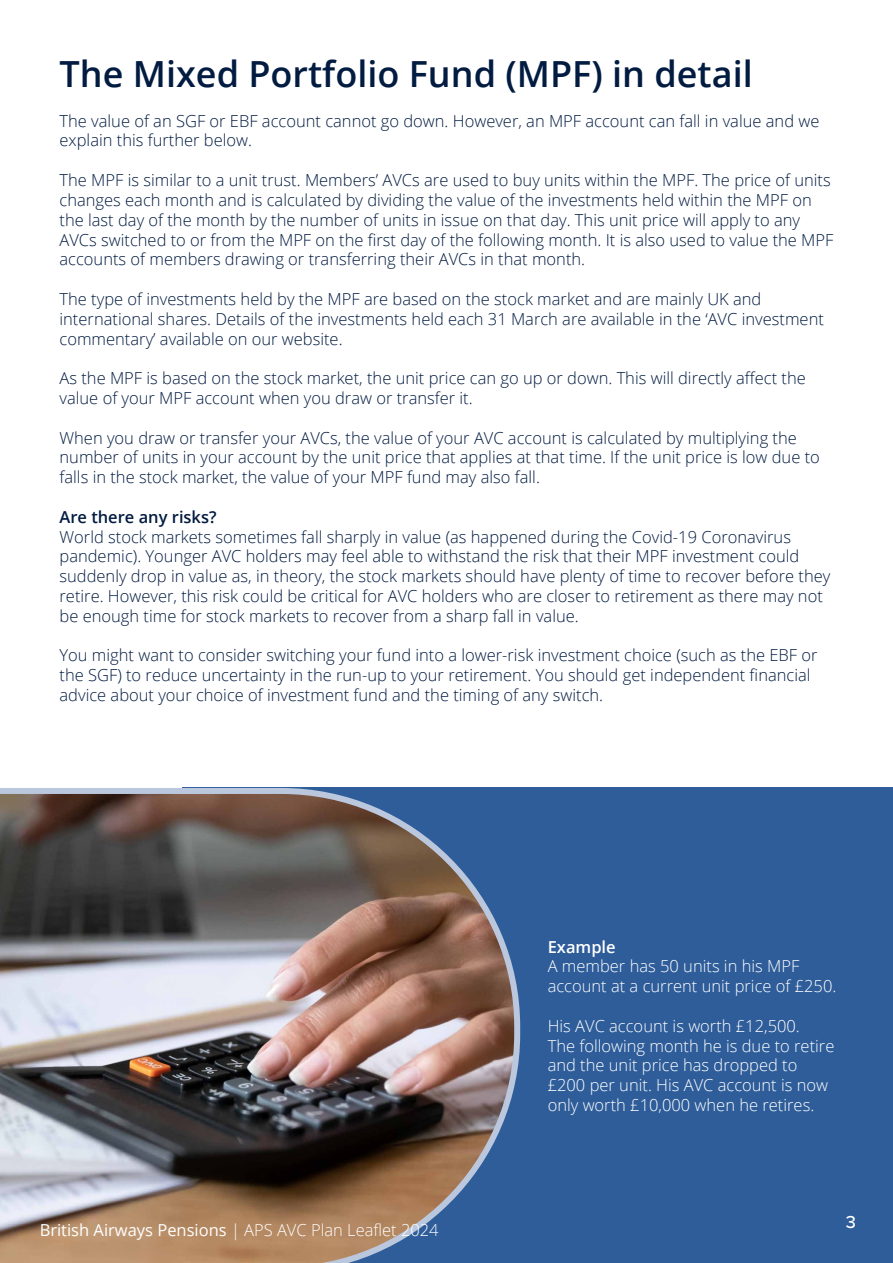
<style>
.page{position:relative;width:893px;height:1263px;background:#fff}
.page>*{position:absolute;margin:0;border:0;box-sizing:border-box;transform-origin:0 0}
.t1{font:600 36px "Open Sans";color:#021b41}
.t2{font:500 18px "Proxima Nova";color:#fff}
.t3{font:300 16.5px/19.8px "Open Sans";color:#021b41}
.t4{font:300 16.5px/19.8px "Open Sans";color:#fff}
.t5{font:16.5px "Open Sans";color:#fff}
.t6{font:600 16.5px "Open Sans";color:#021b41}
.t7{font:600 16.5px "Open Sans";color:#fff}
.s1{font-weight:300}
</style>
<div class="page">
<div style="left:183px;top:788px;width:710px;height:475px;background:#2e5d9a"></div>
<img style="left:0;top:787px;width:523px;height:476px">
<h1 class="t1" style="left:60px;top:49px;width:695px">The Mixed Portfolio Fund (MPF) in detail</h1>
<p class="t3" style="left:60px;top:110px;width:761px">The value of an SGF or EBF account cannot go down. However, an MPF account can fall in value and we explain this further below.</p>
<p class="t3" style="left:60px;top:170px;width:775px">The MPF is similar to a unit trust. Members’ AVCs are used to buy units within the MPF. The price of units changes each month and is calculated by dividing the value of the investments held within the MPF on the last day of the month by the number of units in issue on that day. This unit price will apply to any AVCs switched to or from the MPF on the first day of the following month. It is also used to value the MPF accounts of members drawing or transferring their AVCs in that month.</p>
<p class="t3" style="left:60px;top:289px;width:766px">The type of investments held by the MPF are based on the stock market and are mainly UK and international shares. Details of the investments held each 31 March are available in the ‘AVC investment commentary’ available on our website.</p>
<p class="t3" style="left:60px;top:368px;width:748px">As the MPF is based on the stock market, the unit price can go up or down. This will directly affect the value of your MPF account when you draw or transfer it.</p>
<p class="t3" style="left:60px;top:427px;width:762px">When you draw or transfer your AVCs, the value of your AVC account is calculated by multiplying the number of units in your account by the unit price that applies at that time. If the unit price is low due to falls in the stock market, the value of your MPF fund may also fall.</p>
<p class="t6" style="left:60px;top:505px;width:159px">Are there any risks?</p>
<p class="t3" style="left:60px;top:526px;width:772px">World stock markets sometimes fall sharply in value (as happened during the Covid-19 Coronavirus pandemic). Younger AVC holders may feel able to withstand the risk that their MPF investment could suddenly drop in value as, in theory, the stock markets should have plenty of time to recover before they retire. However, this risk could be critical for AVC holders who are closer to retirement as there may not be enough time for stock markets to recover from a sharp fall in value.</p>
<p class="t3" style="left:60px;top:645px;width:759px">You might want to consider switching your fund into a lower-risk investment choice (such as the EBF or the SGF) to reduce uncertainty in the run-up to your retirement. You should get independent financial advice about your choice of investment fund and the timing of any switch.</p>
<p class="t5" style="left:40px;top:1219px;width:401px">British Airways Pensions <span class="s1">| APS AVC Plan Leaflet 2024</span></p>
<p class="t7" style="left:548px;top:935px;width:70px">Example</p>
<p class="t4" style="left:548px;top:956px;width:290px">A member has 50 units in his MPF account at a current unit price of £250.</p>
<p class="t4" style="left:548px;top:1015px;width:288px">His AVC account is worth £12,500.<br>The following month he is due to retire and the unit price has dropped to £200 per unit. His AVC account is now only worth £10,000 when he retires.</p>
<p class="t2" style="left:846px;top:1208px;width:12px">3</p>
</div>
